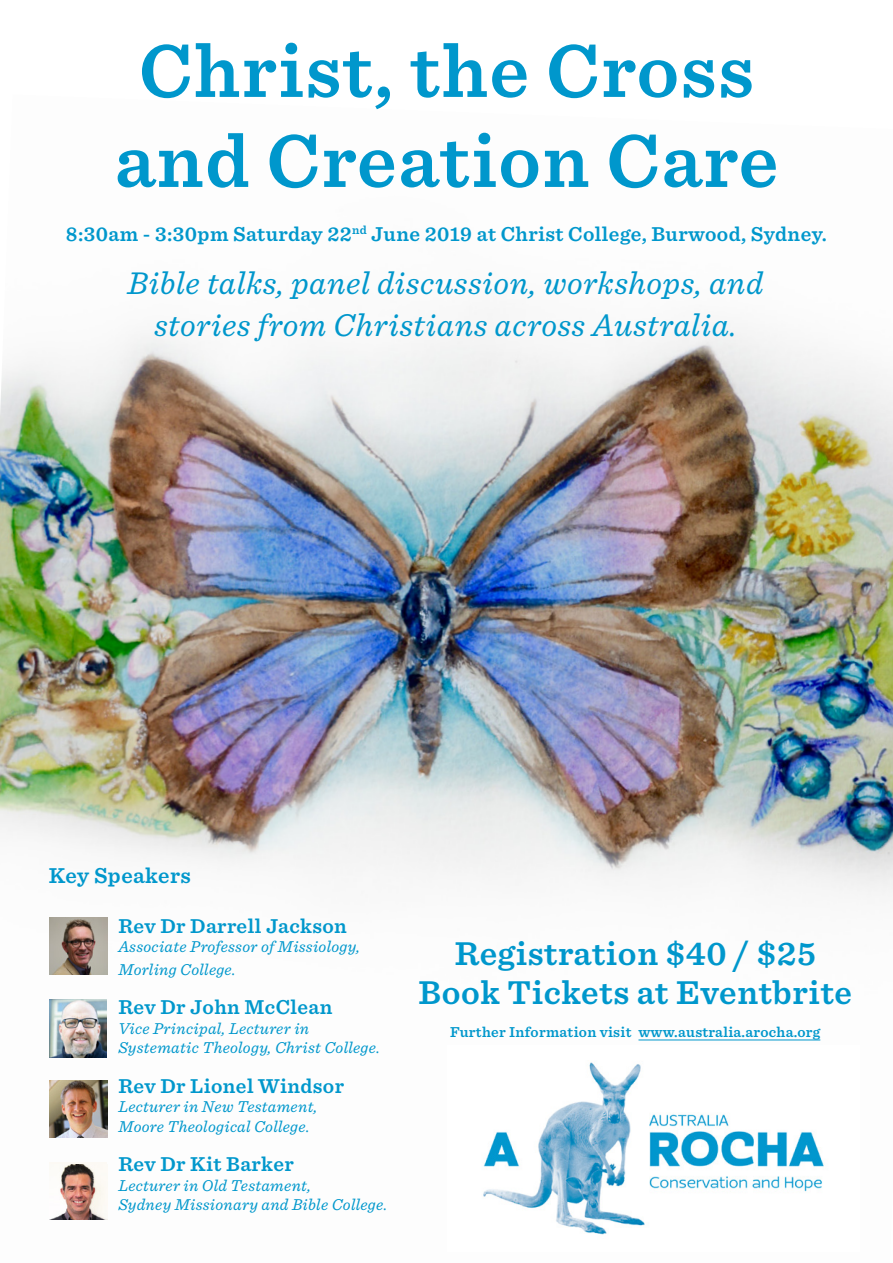
<style>
.page{position:relative;width:893px;height:1263px;background:#fff}
.page>*{position:absolute;margin:0;border:0;box-sizing:border-box;transform-origin:0 0}
.t1{font:600 78px/90px "Sentinel";letter-spacing:.02em;color:#0097cc;text-align:center}
.t2{font:600 34.5px/39.8px "Sentinel";letter-spacing:.02em;color:#0097cc;text-align:center}
.t3{font:italic 33px/42px "Sentinel";letter-spacing:.02em;color:#0097cc;text-align:center}
.t4{font:600 22.5px "Sentinel";letter-spacing:.02em;color:#0097cc}
.t5{font:600 21px "Sentinel";letter-spacing:.02em;color:#0097cc}
.t6{font:italic 16.5px/19.5px "Sentinel";letter-spacing:.02em;color:#0097cc}
.t7{font:600 15px "Sentinel";letter-spacing:.02em;color:#0097cc}
</style>
<div class="page">
<img style="left:0;top:329px;width:893px;height:891px">
<img style="left:448px;top:1045px;width:411px;height:190px">
<hr style="left:638px;top:1040px;width:182px;height:1px;background:#0097cc">
<img style="left:50px;top:999px;width:57px;height:58px">
<img style="left:50px;top:917px;width:57px;height:57px">
<img style="left:50px;top:1080px;width:57px;height:57px">
<div style="left:50px;top:1162px;width:57px;height:57px;background:#fcf9f4"></div>
<img style="left:51px;top:1164px;width:53px;height:55px">
<h1 class="t1" style="left:115px;top:22px;width:665px">Christ, the Cross and Creation Care</h1>
<p class="t5" style="left:66px;top:218px;width:762px">8:30am - 3:30pm Saturday 22<sup>nd</sup> June 2019 at Christ College, Burwood, Sydney.</p>
<h3 class="t3" style="left:128px;top:260px;width:637px">Bible talks, panel discussion, workshops, and stories from Christians across Australia.</h3>
<h3 class="t4" style="left:49px;top:858px;width:143px">Key Speakers</h3>
<p class="t5" style="left:118px;top:910px;width:230px">Rev Dr Darrell Jackson</p>
<p class="t6" style="left:118px;top:935px;width:243px;line-height:22.5px">Associate Professor of Missiology,<br>Morling College.</p>
<p class="t5" style="left:118px;top:991px;width:216px">Rev Dr John McClean</p>
<p class="t6" style="left:118px;top:1018px;width:263px">Vice Principal, Lecturer in<br>Systematic Theology, Christ College.</p>
<p class="t5" style="left:118px;top:1070px;width:227px">Rev Dr Lionel Windsor</p>
<p class="t6" style="left:118px;top:1096px;width:201px">Lecturer in New Testament,<br>Moore Theological College.</p>
<p class="t5" style="left:118px;top:1148px;width:177px">Rev Dr Kit Barker</p>
<p class="t6" style="left:118px;top:1175px;width:270px">Lecturer in Old Testament,<br>Sydney Missionary and Bible College.</p>
<h2 class="t2" style="left:418px;top:931px;width:435px">Registration $40 / $25<br>Book Tickets at Eventbrite</h2>
<p class="t7" style="left:450px;top:1020px;width:372px">Further Information visit www.australia.arocha.org</p>
</div>
